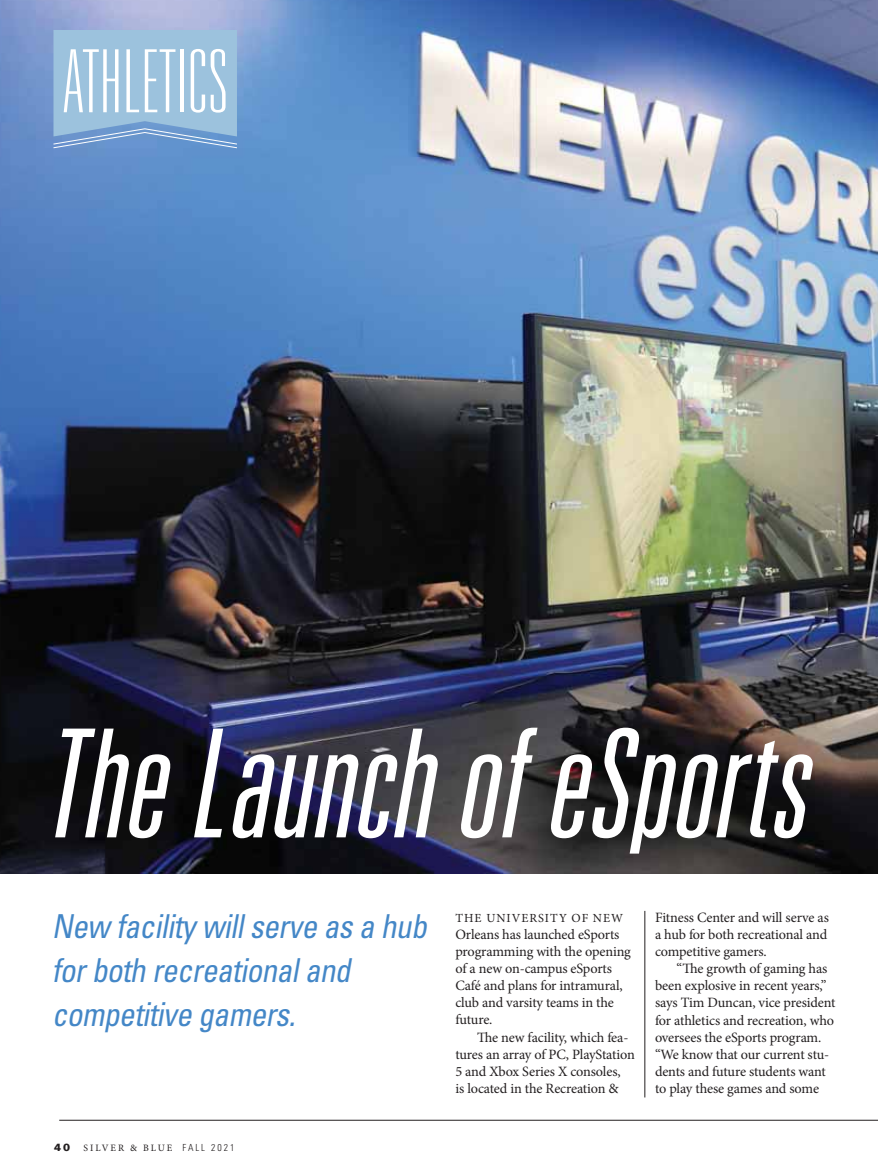
<style>
.page{position:relative;width:878px;height:1175px;background:#fff}
.page>*{position:absolute;margin:0;border:0;box-sizing:border-box;transform-origin:0 0}
.t1{font:italic 300 ultra-condensed 150.6px "Univers";color:#fff}
.t2{font:italic condensed 33px/44px "Univers";color:#4487c7;scale:.95 1}
.t3{font:14.25px/17.1px "Minion Pro";letter-spacing:-.01em;color:#231f20}
.t4{font:12.3px "Minion Pro";letter-spacing:.08em;color:#231f20}
.t5{font:9.75px "Minion Pro";letter-spacing:.2em;color:#231f20}
.s1{font-family:"Univers";font-weight:900;font-size:10.5px}
.s2{font-family:"Univers";font-weight:300;font-stretch:condensed}
</style>
<div class="page">
<img style="left:0;top:0;width:878px;height:873px">
<hr style="left:59px;top:1120px;width:819px;height:1px;background:#231f20">
<hr style="left:644px;top:910px;width:1px;height:187px;background:#231f20">
<svg style="left:52px;top:30px;width:186px;height:119px;background:#a2c3df"></svg>
<h1 class="t1" style="left:40px;top:728px;width:788px">The Launch ofeSports</h1>
<h2 class="t2" style="left:52px;top:907px;width:402px">New facility willserve as a hub forboth recreationaland competitive gamers.</h2>
<p class="t5" style="left:54px;top:1144px;width:182px"><span class="s1">40</span> SILVER &amp; BLUE <span class="s2">FALL 2021</span></p>
<p class="t4" style="left:455px;top:913px;width:169px">THE UNIVERSITY OF NEW</p>
<p class="t3" style="left:455px;top:927px;width:177px">Orleans has launched eSports programming with the opening of a new on-campus eSports<br>Café and plans for intramural, club and varsity teams in the future.</p>
<p class="t3" style="left:455px;top:1029px;width:181px;text-indent:22px">The new facility, which fea&shy;tures an array of PC, PlayStation<br>5 and Xbox Series X consoles,<br>is located in the Recreation &amp;</p>
<p class="t3" style="left:655px;top:910px;width:175px">Fitness Center and will serve as a hub for both recreational and competitive gamers.</p>
<p class="t3" style="left:655px;top:961px;width:182px;text-indent:22px">“The growth of gaming has been explosive in recent years,” says Tim Duncan, vice president for athletics and recreation, who oversees the eSports program. “We know that our current stu&shy;dents and future students want to play these games and some</p>
</div>
